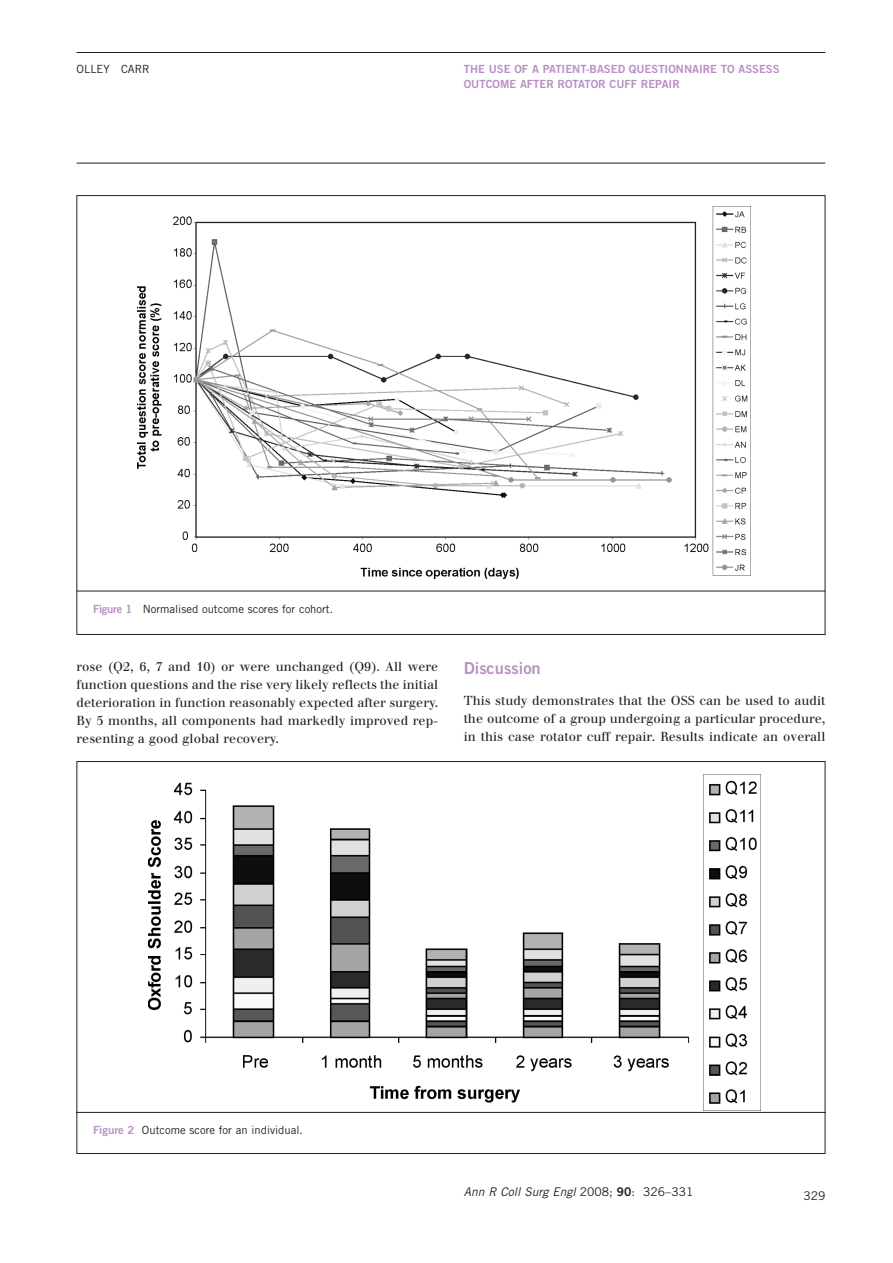
<style>
.page{position:relative;width:893px;height:1263px;background:#fff}
.page>*{position:absolute;margin:0;border:0;box-sizing:border-box;transform-origin:0 0}
.t1{font:16.5px "Trade Gothic Bold Two OV GDDTTA";color:#b890c2}
.t2{font:12.75px/18px "Walbaum Roman OV HDDTTA";color:#231f20;text-align:justify}
.t3{font:12px "Trade Gothic Oblique OV EDDTTA";color:#231f20}
.t4{font:12px "Trade Gothic OV FDDTTA";color:#231f20}
.t5{font:11.25px "Trade Gothic OV FDDTTA";color:#231f20}
.t6{font:11.25px/15px "Trade Gothic Bold Two OV GDDTTA";color:#b890c2}
.s1{font-family:"Trade Gothic Bold Two OV GDDTTA";color:#b890c2}
.s2{font-family:"Trade Gothic OV FDDTTA"}
.s3{font-family:"Trade Gothic Bold Two OV GDDTTA"}
</style>
<div class="page">
<hr style="left:77px;top:52px;width:748px;height:1px;background:#231f20">
<hr style="left:77px;top:163px;width:748px;height:1px;background:#231f20">
<img style="left:138px;top:207px;width:612px;height:372px">
<hr style="left:77px;top:591px;width:748px;height:1px;background:#231f20">
<svg style="left:76px;top:761px;width:749px;height:393px"></svg>
<p class="t5" style="left:77px;top:62px;width:75px">OLLEY CARR</p>
<p class="t6" style="left:464px;top:61px;width:317px">THE USE OF A PATIENT-BASED QUESTIONNAIRE TO ASSESS<br>OUTCOME AFTER ROTATOR CUFF REPAIR</p>
<p class="t5" style="left:93px;top:603px;width:241px"><span class="s1">Figure 1</span> Normalised outcome scores for cohort.</p>
<p class="t2" style="left:77px;top:658px;width:363px">rose (Q2, 6, 7 and 10) or were unchanged (Q9). All were function questions and the rise very likely reflects the initial deterioration in function reasonably expected after surgery.<br>By 5 months, all components had markedly improved rep&shy;resenting a good global recovery.</p>
<p class="t1" style="left:463px;top:658px;width:78px">Discussion</p>
<p class="t2" style="left:463px;top:692px;width:363px">This study demonstrates that the OSS can be used to audit the outcome of a group undergoing a particular procedure, in this case rotator cuff repair. Results indicate an overall</p>
<p class="t5" style="left:93px;top:1124px;width:211px"><span class="s1">Figure 2</span> Outcome score for an individual.</p>
<p class="t3" style="left:463px;top:1185px;width:231px">Ann R Coll Surg Engl <span class="s2">2008;</span> <span class="s3">90</span><span class="s2">: 326–331</span></p>
<p class="t4" style="left:803px;top:1189px;width:23px">329</p>
</div>
